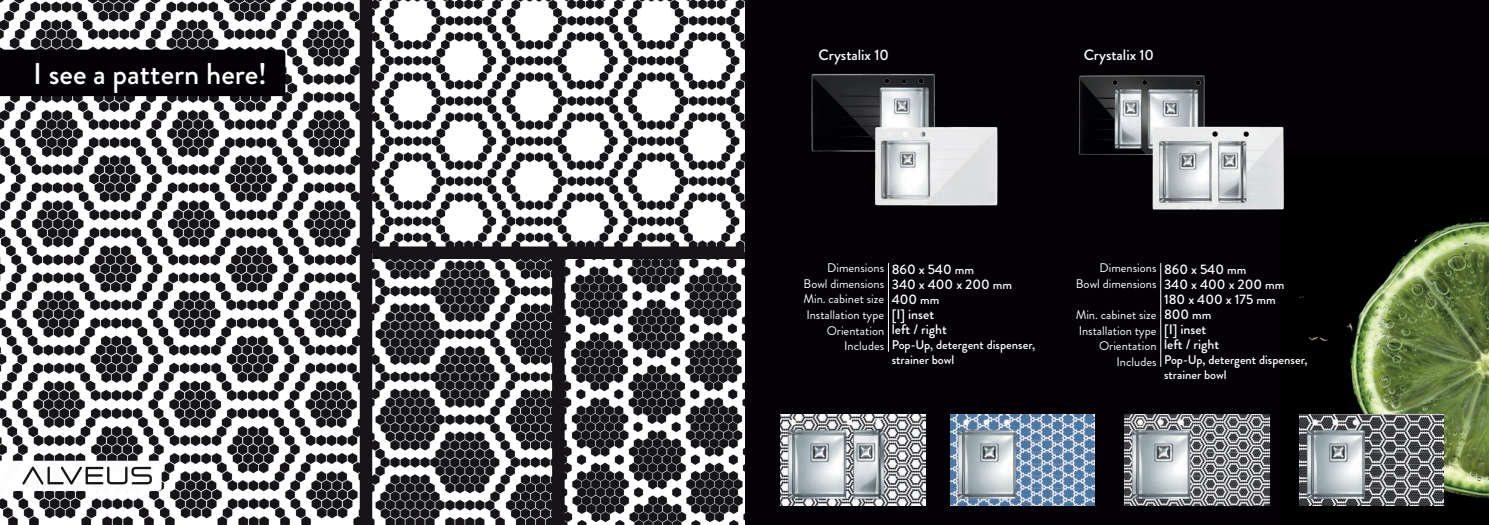
<style>
.page{position:relative;width:1489px;height:525px;background:#fff}
.page>*{position:absolute;margin:0;border:0;box-sizing:border-box;transform-origin:0 0}
.t1{font:500 30px "Brandon Grotesque";color:#fff}
.t2{font:500 15px "Brandon Grotesque";color:#fff}
.t3{font:500 13.75px "Brandon Grotesque";color:#fff}
.t4{font:12.5px "Brandon Grotesque";color:#fff}
.t5{font:500 12.5px/15px "Brandon Grotesque";color:#fff}
.s1{font-size:12.5px}
</style>
<div class="page">
<img style="left:0;top:0;width:733px;height:524px">
<div style="left:733px;top:0;width:755px;height:524px;background:#030106"></div>
<div style="left:360px;top:0;width:12px;height:524px;background:#171419"></div>
<div style="left:372px;top:246px;width:372px;height:13px;background:#171419"></div>
<div style="left:552px;top:252px;width:12px;height:272px;background:#171419"></div>
<div style="left:1279px;top:155px;width:209px;height:369px;background:#000001"></div>
<img style="left:1283px;top:168px;width:205px;height:338px">
<img style="left:811px;top:73px;width:124px;height:79px">
<img style="left:873px;top:123px;width:125px;height:83px">
<img style="left:1079px;top:75px;width:126px;height:80px">
<img style="left:1150px;top:123px;width:133px;height:87px">
<hr style="left:888px;top:263px;width:1px;height:88px;background:#fff">
<hr style="left:1160px;top:263px;width:1px;height:103px;background:#fff">
<img style="left:780px;top:414px;width:145px;height:91px">
<img style="left:1298px;top:414px;width:145px;height:91px">
<img style="left:950px;top:414px;width:144px;height:91px">
<img style="left:1124px;top:414px;width:145px;height:91px">
<div style="left:0;top:50px;width:285px;height:46px;background:#030106"></div>
<svg style="left:0;top:460px;width:162px;height:30px"></svg>
<p class="t1" style="left:33px;top:53px;width:235px">I see a pattern here!</p>
<p class="t2" style="left:818px;top:45px;width:72px">Crystalix 10</p>
<p class="t2" style="left:1083px;top:45px;width:72px">Crystalix 10</p>
<p class="t4" style="left:827px;top:259px;width:58px">Dimensions</p>
<p class="t4" style="left:803px;top:275px;width:82px">Bowl dimensions</p>
<p class="t4" style="left:803px;top:290px;width:82px">Min. cabinet size</p>
<p class="t4" style="left:806px;top:306px;width:79px">Installation type</p>
<p class="t4" style="left:826px;top:321px;width:59px">Orientation</p>
<p class="t4" style="left:844px;top:337px;width:41px">Includes</p>
<p class="t3" style="left:891px;top:260px;width:84px">860 x 540 <span class="s1">mm</span></p>
<p class="t3" style="left:891px;top:275px;width:122px">340 x 400 x 200 <span class="s1">mm</span></p>
<p class="t3" style="left:891px;top:290px;width:49px">400 <span class="s1">mm</span></p>
<p class="t3" style="left:891px;top:305px;width:44px">[I] inset</p>
<p class="t3" style="left:891px;top:320px;width:57px">left / right</p>
<p class="t5" style="left:891px;top:337px;width:145px">Pop-Up, detergent dispenser, strainer bowl</p>
<p class="t4" style="left:1099px;top:259px;width:58px">Dimensions</p>
<p class="t4" style="left:1075px;top:275px;width:82px">Bowl dimensions</p>
<p class="t4" style="left:1075px;top:306px;width:82px">Min. cabinet size</p>
<p class="t4" style="left:1078px;top:321px;width:79px">Installation type</p>
<p class="t4" style="left:1098px;top:337px;width:59px">Orientation</p>
<p class="t4" style="left:1116px;top:353px;width:41px">Includes</p>
<p class="t3" style="left:1163px;top:260px;width:84px">860 x 540 <span class="s1">mm</span></p>
<p class="t3" style="left:1163px;top:275px;width:122px">340 x 400 x 200 <span class="s1">mm</span></p>
<p class="t3" style="left:1163px;top:290px;width:113px">180 x 400 x 175 <span class="s1">mm</span></p>
<p class="t3" style="left:1163px;top:305px;width:49px">800 <span class="s1">mm</span></p>
<p class="t3" style="left:1163px;top:320px;width:44px">[I] inset</p>
<p class="t3" style="left:1163px;top:335px;width:57px">left / right</p>
<p class="t5" style="left:1163px;top:352px;width:145px">Pop-Up, detergent dispenser, strainer bowl</p>
</div>
